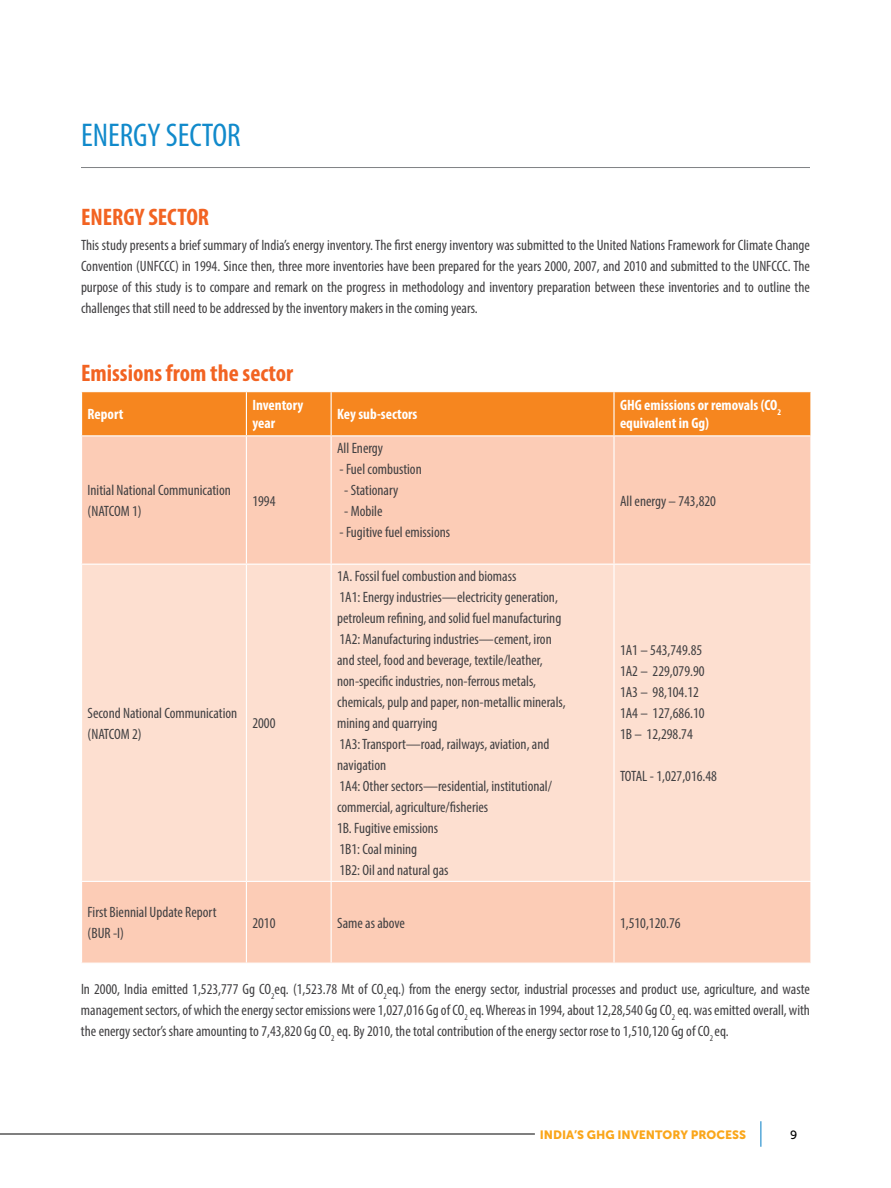
<style>
.page{position:relative;width:891px;height:1188px;background:#fff}
.page>*{position:absolute;margin:0;border:0;box-sizing:border-box;transform-origin:0 0}
.t1{font:condensed 33px "Myriad Pro";color:#118acb}
.t2{font:700 condensed 24px "Myriad Pro";color:#f26322}
.t3{font:condensed 15px/21px "Myriad Pro";color:#414042}
.t4{font:700 condensed 15px/18px "Myriad Pro";color:#fff}
.t5{font:12px "Museo Sans 900";color:#faa61a}
.t6{font:12px "Museo Sans 500";color:#000}
</style>
<div class="page">
<svg style="left:761px;top:1121px;width:1px;height:26px"></svg>
<hr style="left:0;top:1134px;width:535px;height:1px;background:#000">
<hr style="left:81px;top:167px;width:729px;height:1px;background:#808285">
<div style="left:82px;top:392px;width:728px;height:43px;background:#f6861f"></div>
<div style="left:82px;top:436px;width:728px;height:527px;background:#fcccb6"></div>
<div style="left:82px;top:565px;width:728px;height:316px;background:#fddfd0"></div>
<hr style="left:246px;top:392px;width:1px;height:43px;background:#fff">
<hr style="left:331px;top:392px;width:1px;height:43px;background:#fff">
<hr style="left:613px;top:392px;width:2px;height:43px;background:#fff">
<hr style="left:246px;top:436px;width:1px;height:128px;background:#fff">
<hr style="left:331px;top:436px;width:1px;height:128px;background:#fff">
<hr style="left:613px;top:436px;width:2px;height:128px;background:#fff">
<hr style="left:81px;top:564px;width:165px;height:1px;background:#fff">
<hr style="left:246px;top:564px;width:85px;height:1px;background:#fff">
<hr style="left:246px;top:565px;width:1px;height:316px;background:#fff">
<hr style="left:331px;top:564px;width:283px;height:1px;background:#fff">
<hr style="left:331px;top:565px;width:1px;height:316px;background:#fff">
<hr style="left:614px;top:564px;width:198px;height:1px;background:#fff">
<hr style="left:613px;top:565px;width:2px;height:316px;background:#fff">
<hr style="left:81px;top:881px;width:165px;height:1px;background:#fff">
<hr style="left:246px;top:881px;width:85px;height:1px;background:#fff">
<hr style="left:246px;top:882px;width:1px;height:81px;background:#fff">
<hr style="left:331px;top:881px;width:283px;height:1px;background:#fff">
<hr style="left:331px;top:882px;width:1px;height:81px;background:#fff">
<hr style="left:614px;top:881px;width:198px;height:1px;background:#fff">
<hr style="left:613px;top:882px;width:2px;height:81px;background:#fff">
<h1 class="t1" style="left:81px;top:115px;width:161px">ENERGY SECTOR</h1>
<h2 class="t2" style="left:81px;top:202px;width:130px">ENERGY SECTOR</h2>
<p class="t3" style="left:81px;top:235px;width:731px;text-align:justify">This study presents a brief summary of India’s energy inventory. The first energy inventory was submitted to the United Nations Framework for Climate Change Convention (UNFCCC) in 1994. Since then, three more inventories have been prepared for the years 2000, 2007, and 2010 and submitted to the UNFCCC. The purpose of this study is to compare and remark on the progress in methodology and inventory preparation between these inventories and to outline the challenges that still need to be addressed by the inventory makers in the coming years.</p>
<h2 class="t2" style="left:81px;top:358px;width:214px">Emissions from the sector</h2>
<p class="t4" style="left:88px;top:405px;width:37px">Report</p>
<p class="t4" style="left:252px;top:396px;width:52px">Inventory year</p>
<p class="t4" style="left:337px;top:405px;width:82px">Key sub-sectors</p>
<p class="t4" style="left:620px;top:396px;width:163px">GHG emissions or removals (CO<sub>2 </sub>equivalent in Gg)</p>
<p class="t3" style="left:88px;top:480px;width:145px">Initial National Communication (NATCOM 1)</p>
<p class="t3" style="left:252px;top:490px;width:25px">1994</p>
<p class="t3" style="left:88px;top:702px;width:151px">Second National Communication (NATCOM 2)</p>
<p class="t3" style="left:252px;top:713px;width:25px">2000</p>
<p class="t3" style="left:337px;top:438px;width:48px">All Energy</p>
<p class="t3" style="left:339px;top:459px;width:84px">- Fuel combustion</p>
<p class="t3" style="left:344px;top:480px;width:56px">- Stationary</p>
<p class="t3" style="left:344px;top:501px;width:40px">- Mobile</p>
<p class="t3" style="left:339px;top:522px;width:112px">- Fugitive fuel emissions</p>
<p class="t3" style="left:337px;top:566px;width:230px">1A. Fossil fuel combustion and biomass<br>1A1: Energy industries—electricity generation, petroleum refining, and solid fuel manufacturing 1A2: Manufacturing industries—cement, iron and steel, food and beverage, textile/leather, non-specific industries, non-ferrous metals, chemicals, pulp and paper, non-metallic minerals, mining and quarrying<br>1A3: Transport—road, railways, aviation, and navigation<br>1A4: Other sectors—residential, institutional/ commercial, agriculture/fisheries<br>1B. Fugitive emissions<br>1B1: Coal mining<br>1B2: Oil and natural gas</p>
<p class="t3" style="left:620px;top:490px;width:97px">All energy – 743,820</p>
<p class="t3" style="left:620px;top:639px;width:86px">1A1 – 543,749.85<br>1A2 – 229,079.90<br>1A3 – 98,104.12<br>1A4 – 127,686.10<br>1B – 12,298.74</p>
<p class="t3" style="left:620px;top:765px;width:99px">TOTAL - 1,027,016.48</p>
<p class="t3" style="left:88px;top:902px;width:130px">First Biennial Update Report (BUR -I)</p>
<p class="t3" style="left:252px;top:912px;width:25px">2010</p>
<p class="t3" style="left:337px;top:912px;width:69px">Same as above</p>
<p class="t3" style="left:620px;top:912px;width:62px">1,510,120.76</p>
<p class="t3" style="left:81px;top:978px;width:731px;text-align:justify">In 2000, India emitted 1,523,777 Gg CO<sub>2</sub>eq. (1,523.78 Mt of CO<sub>2</sub>eq.) from the energy sector, industrial processes and product use, agriculture, and waste management sectors, of which the energy sector emissions were 1,027,016 Gg of CO<sub>2</sub> eq. Whereas in 1994, about 12,28,540 Gg CO<sub>2</sub> eq. was emitted overall, with the energy sector’s share amounting to 7,43,820 Gg CO<sub>2</sub> eq. By 2010, the total contribution of the energy sector rose to 1,510,120 Gg of CO<sub>2</sub> eq.</p>
<p class="t5" style="left:540px;top:1127px;width:208px">INDIA’S GHG INVENTORY PROCESS</p>
<p class="t6" style="left:790px;top:1128px;width:9px">9</p>
</div>
